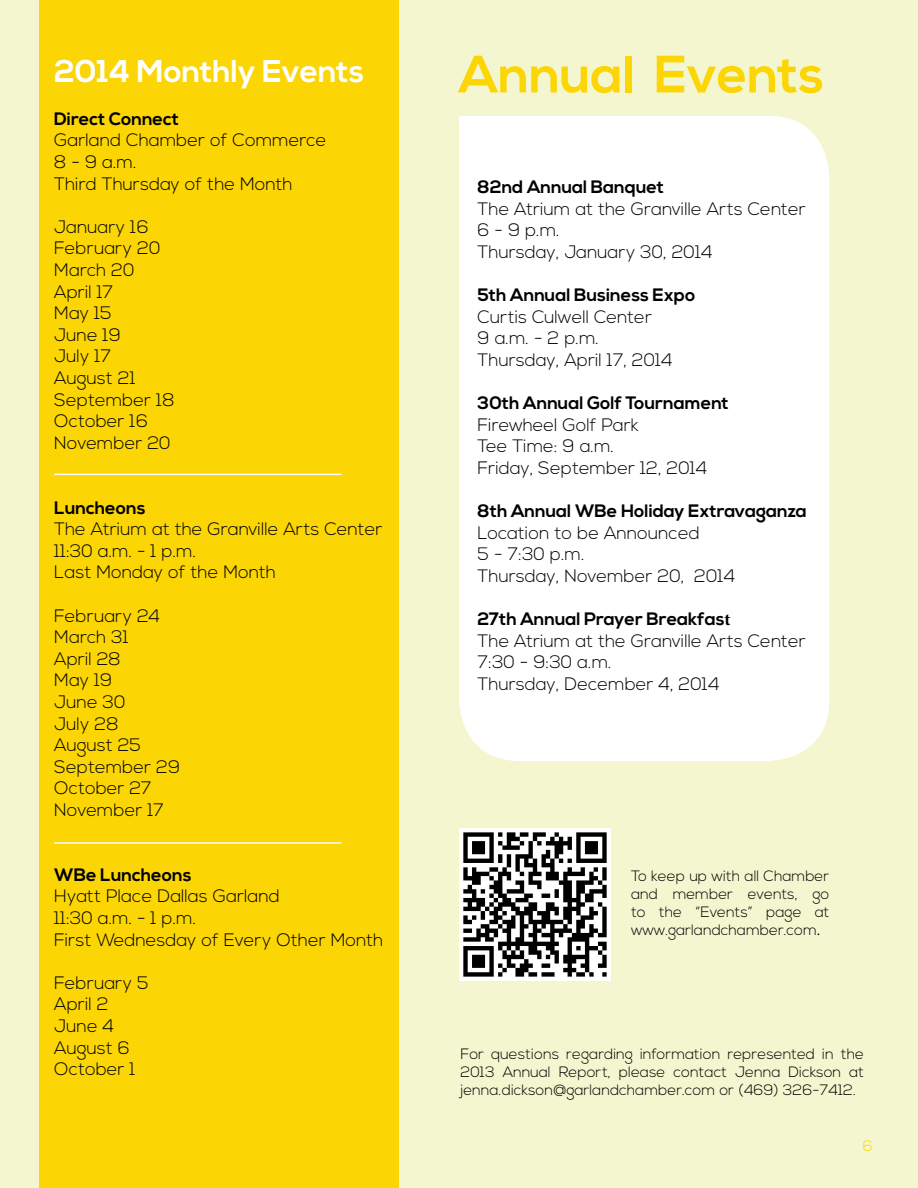
<style>
.page{position:relative;width:918px;height:1188px;background:#f4f6cf}
.page>*{position:absolute;margin:0;border:0;box-sizing:border-box;transform-origin:0 0}
.t1{font:700 52.5px "Nexa";color:#fbd504}
.t2{font:700 31.5px "Nexa";color:#fff}
.t3{font:300 18px/21.6px "Nexa";color:#000}
.t4{font:700 18px "Nexa";color:#000}
.t5{font:300 15px/18px "Nexa";color:#000;text-align:justify}
.t6{font:300 15px "Nexa";color:#fbd504}
.s1{font-weight:700}
.s2{font-family:"Minion Pro";font-weight:700}
.s3{font-family:"Minion Pro";font-weight:400}
</style>
<div class="page">
<div style="left:39px;top:0;width:360px;height:1188px;background:#fbd504"></div>
<div style="left:459px;top:116px;width:370px;height:645px;background:#fff"></div>
<hr style="left:54px;top:474px;width:288px;height:1px;background:#fff">
<hr style="left:54px;top:842px;width:288px;height:2px;background:#fff">
<img style="left:459px;top:829px;width:151px;height:151px">
<h2 class="t2" style="left:54px;top:53px;width:311px">2014 Monthly Events</h2>
<h1 class="t1" style="left:459px;top:44px;width:367px">Annual Events</h1>
<p class="t4" style="left:54px;top:108px;width:126px">Direct Connect</p>
<p class="t3" style="left:54px;top:130px;width:274px">Garland Chamber of Commerce<br>8 - 9 a.m.<br>Third Thursday of the Month</p>
<p class="t3" style="left:54px;top:217px;width:122px">January 16<br>February 20<br>March 20<br>April 17<br>May 15<br>June 19<br>July 17<br>August 21<br>September 18<br>October 16<br>November 20</p>
<p class="t4" style="left:478px;top:177px;width:188px">82nd Annual Banquet</p>
<p class="t3" style="left:478px;top:199px;width:330px">The Atrium at the Granville Arts Center<br>6 - 9 p.m.<br>Thursday, January 30, 2014</p>
<p class="t4" style="left:478px;top:285px;width:219px">5th Annual Business Expo</p>
<p class="t3" style="left:478px;top:307px;width:197px">Curtis Culwell Center<br>9 a.m. - 2 p.m.<br>Thursday, April 17, 2014</p>
<p class="t4" style="left:478px;top:393px;width:253px">30th Annual Golf Tournament</p>
<p class="t3" style="left:478px;top:415px;width:231px">Firewheel Golf Park<br>Tee Time: 9 a.m.<br>Friday, September 12, 2014</p>
<p class="t4" style="left:478px;top:501px;width:331px">8th Annual WBe Holiday Extravaganza</p>
<p class="t3" style="left:478px;top:523px;width:259px">Location to be Announced<br>5 - 7:30 p.m.<br>Thursday, November 20, 2014</p>
<p class="t3" style="left:478px;top:609px;width:330px"><span class="s1">27th Annual Prayer Breakfas</span><span class="s2">t<br></span>The Atrium at the Granville Arts Center<br>7:30 - 9:30 a.m.<br>Thursday, December 4, 2014</p>
<p class="t4" style="left:54px;top:497px;width:93px">Luncheons</p>
<p class="t3" style="left:54px;top:519px;width:330px">The Atrium at the Granville Arts Center<br>11:30 a.m. - 1 p.m.<br>Last Monday of the Month</p>
<p class="t3" style="left:54px;top:606px;width:127px">February 24<br>March 31<br>April 28<br>May 19<br>June 30<br>July 28<br>August 25<br>September 29<br>October 27<br>November 17</p>
<p class="t4" style="left:54px;top:864px;width:139px">WBe Luncheons</p>
<p class="t3" style="left:54px;top:886px;width:331px">Hyatt Place Dallas Garland<br>11:30 a.m. - 1 p.m.<br>First Wednesday of Every Other Month</p>
<p class="t3" style="left:54px;top:973px;width:96px">February 5<br>April 2<br>June 4<br>August 6<br>October 1</p>
<p class="t5" style="left:631px;top:868px;width:200px">To keep up with all Chamber and member events, go to the “Events” page at www.garlandchamber.com<span class="s3">.</span></p>
<p class="t5" style="left:461px;top:1046px;width:405px">For questions regarding information represented in the 2013 Annual Report, please contact Jenna Dickson at jenna.dickson@garlandchamber.com or (469) 326-7412.</p>
<p class="t6" style="left:863px;top:1137px;width:11px">6</p>
</div>
